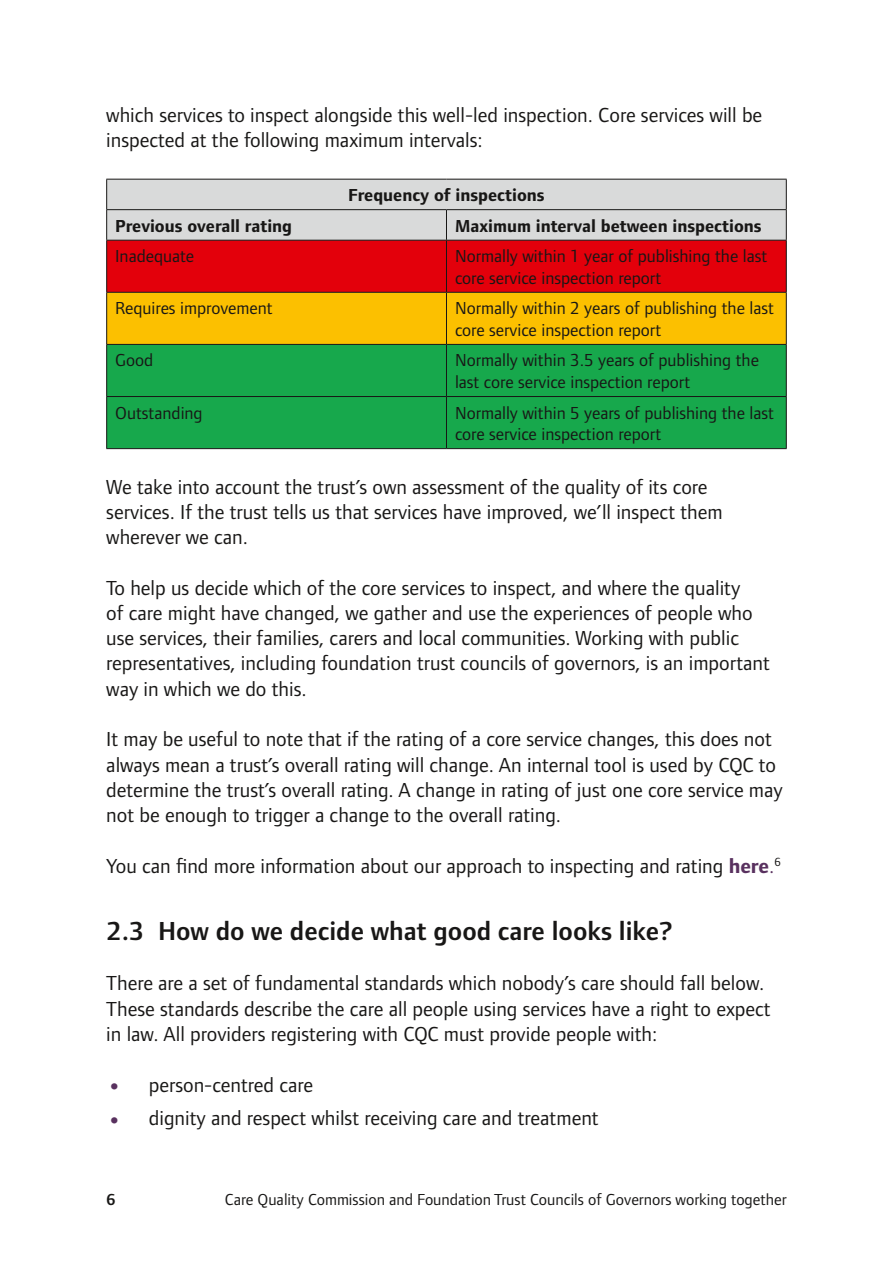
<style>
.page{position:relative;width:893px;height:1263px;background:#fff}
.page>*{position:absolute;margin:0;border:0;box-sizing:border-box;transform-origin:0 0}
.Heading_B{font:600 27px "Foundry Form Sans";color:#181716}
.Main_Text{font:21px/25.2px "Foundry Form Sans";color:#181716}
.Main_Text-2{font:18px/21.6px "Foundry Form Sans";color:#181716}
.Main_Text-3{font:700 18px "Foundry Form Sans";color:#181716}
.t1{font:16.5px "Foundry Form Sans";color:#181716}
.t2{font:600 16.5px "Foundry Form Sans";color:#181716}
.s1{font-weight:700;color:#59315f}
.s2{color:#59315f}
.s3{font-weight:700;font-size:27px;color:#59315f}
</style>
<div class="page">
<div style="left:107px;top:345px;width:679px;height:103px;background:#17a84c"></div>
<hr style="left:106px;top:344px;width:340px;height:1px;background:#181716">
<hr style="left:446px;top:344px;width:341px;height:1px;background:#181716">
<hr style="left:106px;top:396px;width:340px;height:1px;background:#181716">
<hr style="left:446px;top:396px;width:341px;height:1px;background:#181716">
<hr style="left:106px;top:448px;width:340px;height:1px;background:#181716">
<hr style="left:446px;top:448px;width:341px;height:1px;background:#181716">
<hr style="left:106px;top:345px;width:1px;height:51px;background:#181716">
<hr style="left:106px;top:397px;width:1px;height:51px;background:#181716">
<svg style="left:106px;top:179px;width:681px;height:165px"></svg>
<hr style="left:446px;top:210px;width:1px;height:30px;background:#181716">
<hr style="left:786px;top:210px;width:1px;height:30px;background:#181716">
<hr style="left:446px;top:241px;width:1px;height:51px;background:#181716">
<hr style="left:786px;top:241px;width:1px;height:51px;background:#181716">
<hr style="left:446px;top:293px;width:1px;height:51px;background:#181716">
<hr style="left:786px;top:293px;width:1px;height:51px;background:#181716">
<hr style="left:446px;top:345px;width:1px;height:51px;background:#181716">
<hr style="left:786px;top:345px;width:1px;height:51px;background:#181716">
<hr style="left:446px;top:397px;width:1px;height:51px;background:#181716">
<hr style="left:786px;top:397px;width:1px;height:51px;background:#181716">
<p class="Main_Text" style="left:106px;top:102px;width:657px">which services to inspect alongside this well-led inspection. Core services will be inspected at the following maximum intervals:</p>
<p class="Main_Text-3" style="left:348px;top:185px;width:198px">Frequency of inspections</p>
<p class="Main_Text-3" style="left:115px;top:215px;width:178px">Previous overall rating</p>
<p class="Main_Text-3" style="left:455px;top:215px;width:308px">Maximum interval between inspections</p>
<p class="Main_Text-2" style="left:115px;top:245px;width:81px">Inadequate</p>
<p class="Main_Text-2" style="left:455px;top:245px;width:314px">Normally within 1 year of publishing the last core service inspection report</p>
<p class="Main_Text-2" style="left:115px;top:297px;width:159px">Requires improvement</p>
<p class="Main_Text-2" style="left:455px;top:297px;width:320px">Normally within 2 years of publishing the last core service inspection report</p>
<p class="Main_Text-2" style="left:115px;top:350px;width:40px">Good</p>
<p class="Main_Text-2" style="left:455px;top:350px;width:305px">Normally within 3.5 years of publishing the last core service inspection report</p>
<p class="Main_Text-2" style="left:115px;top:402px;width:89px">Outstanding</p>
<p class="Main_Text-2" style="left:455px;top:402px;width:320px">Normally within 5 years of publishing the last core service inspection report</p>
<p class="Main_Text" style="left:106px;top:474px;width:618px">We take into account the trust’s own assessment of the quality of its core services. If the trust tells us that services have improved, we’ll inspect them wherever we can.</p>
<p class="Main_Text" style="left:106px;top:575px;width:665px">To help us decide which of the core services to inspect, and where the quality<br>of care might have changed, we gather and use the experiences of people who use services, their families, carers and local communities. Working with public representatives, including foundation trust councils of governors, is an important way in which we do this.</p>
<p class="Main_Text" style="left:106px;top:727px;width:678px">It may be useful to note that if the rating of a core service changes, this does not always mean a trust’s overall rating will change. An internal tool is used by CQC to determine the trust’s overall rating. A change in rating of just one core service may not be enough to trigger a change to the overall rating.</p>
<p class="Main_Text" style="left:106px;top:853px;width:676px">You can find more information about our approach to inspecting and rating <span class="s1">here</span><span class="s2">.</span><sup>6</sup></p>
<p class="Heading_B" style="left:106px;top:915px;width:568px">2.3 How do we decide what good care looks like?</p>
<p class="Main_Text" style="left:106px;top:971px;width:666px">There are a set of fundamental standards which nobody’s care should fall below.<br>These standards describe the care all people using services have a right to expect in law. All providers registering with CQC must provide people with:</p>
<p class="Main_Text" style="left:106px;top:1072px;width:208px"><span class="s3">•</span> person-centred care</p>
<p class="Main_Text" style="left:106px;top:1106px;width:494px"><span class="s3">•</span> dignity and respect whilst receiving care and treatment</p>
<p class="t2" style="left:106px;top:1189px;width:11px">6</p>
<p class="t1" style="left:225px;top:1189px;width:563px">Care Quality Commission and Foundation Trust Councils of Governors working together</p>
</div>
